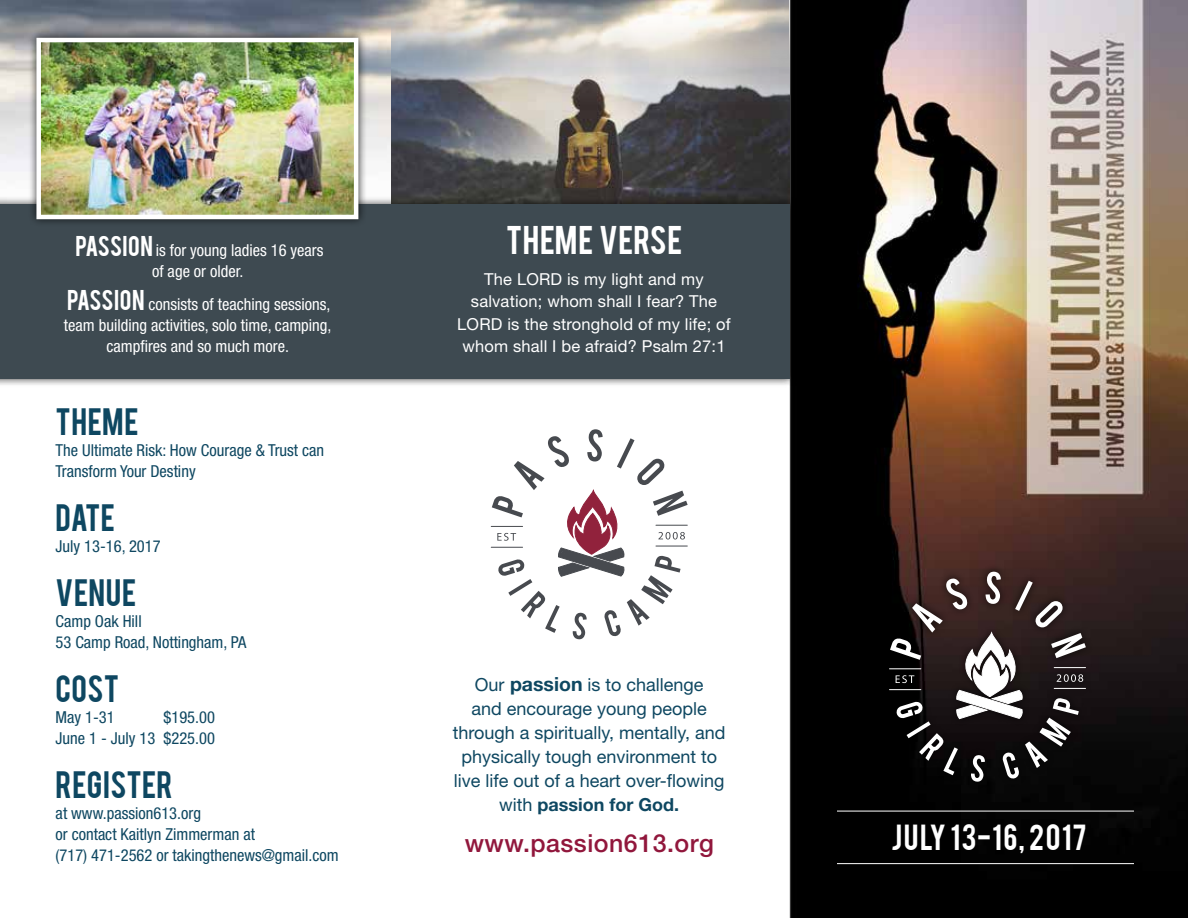
<style>
.page{position:relative;width:1188px;height:918px;background:#fff}
.page>*{position:absolute;margin:0;border:0;box-sizing:border-box;transform-origin:0 0}
.t1{font:31.5px "Bebas";letter-spacing:.02em;color:#fff}
.t2{font:30px "Bebas";letter-spacing:.015em;color:#0e4761}
.t3{font:28.5px "Bebas";letter-spacing:.045em;color:#fff}
.t4{font:500 24.9px "Helvetica Neue LT Std";letter-spacing:.02em;color:#91173c}
.t5{font:18px/24px "Helvetica Neue LT Std";color:#0e4761;text-align:center}
.t6{font:condensed 16.5px/21px "Helvetica Neue LT Std";color:#0e4761}
.t7{font:condensed 16.5px/21px "Helvetica Neue LT Std";color:#fff;text-align:center}
.t8{font:16.5px/22.5px "Helvetica Neue LT Std";letter-spacing:.01em;color:#fff;text-align:center}
.s1{font-family:"Bebas";font-stretch:normal;font-size:22.5px}
.s2{font-weight:700;font-size:19.5px}
.s3{font-weight:700}
</style>
<div class="page">
<img style="left:0;top:0;width:392px;height:196px">
<img style="left:790px;top:0;width:398px;height:918px">
<div style="left:883px;top:564px;width:210px;height:225px;background:#000;opacity:.75"></div>
<hr style="left:889px;top:669px;width:32px;height:1px;background:#fff">
<hr style="left:889px;top:689px;width:32px;height:1px;background:#fff">
<svg style="left:890px;top:572px;width:196px;height:210px;background:#413939"></svg>
<hr style="left:491px;top:526px;width:32px;height:1px;background:#474a4f">
<hr style="left:491px;top:547px;width:32px;height:1px;background:#474a4f">
<svg style="left:492px;top:429px;width:196px;height:210px"></svg>
<hr style="left:837px;top:811px;width:297px;height:1px;background:#fff">
<hr style="left:837px;top:863px;width:297px;height:1px;background:#fff">
<img style="left:392px;top:0;width:398px;height:196px">
<div style="left:0;top:196px;width:798px;height:192px;background:#000;opacity:.75"></div>
<div style="left:0;top:204px;width:790px;height:175px;background:#3e4a51"></div>
<div style="left:28px;top:30px;width:339px;height:197px;background:#000;opacity:.75"></div>
<img style="left:41px;top:43px;width:312px;height:171px">
<div style="left:36px;top:38px;width:322px;height:181px;border:4px solid #fff"></div>
<p class="t7" style="left:75px;top:240px;width:250px"><span class="s1">PASSION</span> is for young ladies 16 years of age or older.</p>
<p class="t7" style="left:64px;top:294px;width:269px"><span class="s1">PASSION</span> consists of teaching sessions, team building activities, solo time, camping, campfires and so much more.</p>
<h2 class="t2" style="left:56px;top:400px;width:85px">THEME</h2>
<p class="t6" style="left:56px;top:440px;width:270px">The Ultimate Risk: How Courage &amp; Trust can<br>Transform Your Destiny</p>
<h2 class="t2" style="left:56px;top:496px;width:61px">DATE</h2>
<p class="t6" style="left:56px;top:536px;width:107px">July 13-16, 2017</p>
<h2 class="t2" style="left:56px;top:571px;width:82px">VENUE</h2>
<p class="t6" style="left:56px;top:611px;width:192px">Camp Oak Hill<br>53 Camp Road, Nottingham, PA</p>
<h2 class="t2" style="left:56px;top:667px;width:65px">COST</h2>
<p class="t6" style="left:56px;top:707px;width:61px">May 1-31</p>
<p class="t6" style="left:56px;top:707px;width:161px;text-align:right">$195.00<br>June 1 - July 13 $225.00</p>
<h2 class="t2" style="left:56px;top:763px;width:119px">REGISTER</h2>
<p class="t6" style="left:56px;top:803px;width:285px">at www.passion613.org<br>or contact Kaitlyn Zimmerman at<br>(717) 471-2562 or takingthenews@gmail.com</p>
<h1 class="t1" style="left:506px;top:218px;width:178px">THEME VERSE</h1>
<p class="t8" style="left:457px;top:267px;width:275px">The LORD is my light and my salvation; whom shall I fear? The<br>LORD is the stronghold of my life; of whom shall I be afraid? Psalm 27:1</p>
<p class="t5" style="left:453px;top:672px;width:274px">Our <span class="s2">passion</span> is to challenge<br>and encourage young people through a spiritually, mentally, and physically tough environment to live life out of a heart over-flowing with <span class="s3">passion for God.</span></p>
<h3 class="t4" style="left:465px;top:829px;width:251px">www.passion613.org</h3>
<h3 class="t3" style="left:891px;top:816px;width:197px">JULY 13-16, 2017</h3>
</div>
